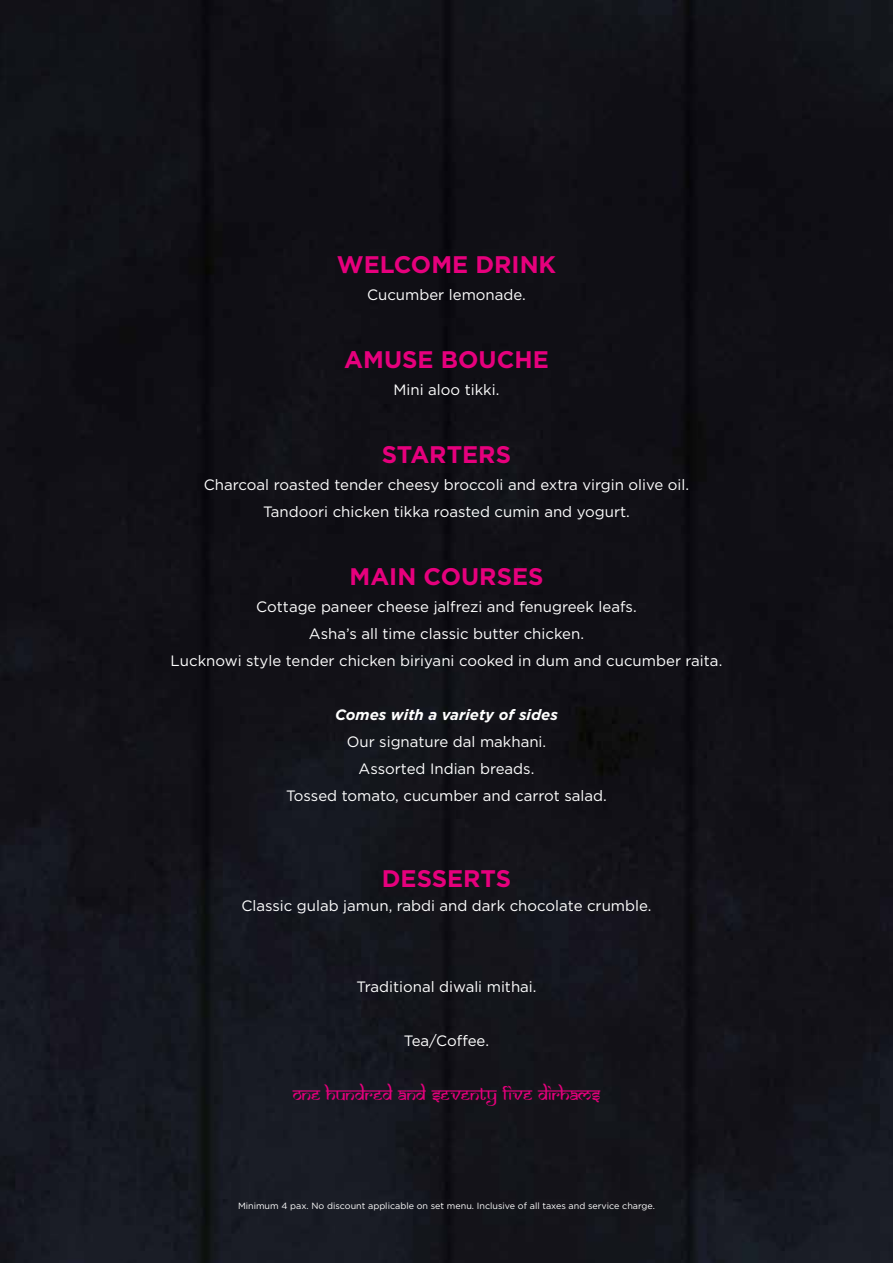
<style>
.page{position:relative;width:893px;height:1263px;background:#fff}
.page>*{position:absolute;margin:0;border:0;box-sizing:border-box;transform-origin:0 0}
.t1{font:700 24px "Gotham";color:#e6007d}
.t2{font:18px "Samarkan Normal";color:#e6007d}
.t3{font:15px/27px "Gotham";color:#fff;text-align:center}
.t4{font:italic 700 15px "Gotham HTF";color:#fff}
.t5{font:9px "Gotham";color:#fff}
</style>
<div class="page">
<img style="left:0;top:0;width:893px;height:1263px">
<h1 class="t1" style="left:337px;top:250px;width:221px">WELCOME DRINK</h1>
<p class="t3" style="left:367px;top:281px;width:160px">Cucumber lemonade.</p>
<h1 class="t1" style="left:344px;top:346px;width:206px">AMUSE BOUCHE</h1>
<p class="t3" style="left:394px;top:376px;width:107px">Mini aloo tikki.</p>
<h1 class="t1" style="left:382px;top:441px;width:131px">STARTERS</h1>
<p class="t3" style="left:204px;top:471px;width:487px">Charcoal roasted tender cheesy broccoli and extra virgin olive oil.<br>Tandoori chicken tikka roasted cumin and yogurt.</p>
<h1 class="t1" style="left:349px;top:563px;width:195px">MAIN COURSES</h1>
<p class="t3" style="left:171px;top:593px;width:553px">Cottage paneer cheese jalfrezi and fenugreek leafs.<br>Asha’s all time classic butter chicken.<br>Lucknowi style tender chicken biriyani cooked in dum and cucumber raita.</p>
<p class="t4" style="left:335px;top:706px;width:224px">Comes with a variety of sides</p>
<p class="t3" style="left:286px;top:728px;width:322px">Our signature dal makhani.<br>Assorted Indian breads.<br>Tossed tomato, cucumber and carrot salad.</p>
<h1 class="t1" style="left:382px;top:864px;width:131px">DESSERTS</h1>
<p class="t3" style="left:241px;top:892px;width:411px">Classic gulab jamun, rabdi and dark chocolate crumble.</p>
<p class="t3" style="left:356px;top:973px;width:182px">Traditional diwali mithai.</p>
<p class="t3" style="left:404px;top:1027px;width:87px">Tea/Coffee.</p>
<p class="t2" style="left:293px;top:1084px;width:309px">One hundred and seventy five dirhams</p>
<p class="t5" style="left:238px;top:1201px;width:418px">Minimum 4 pax. No discount applicable on set menu. Inclusive of all taxes and service charge.</p>
</div>
